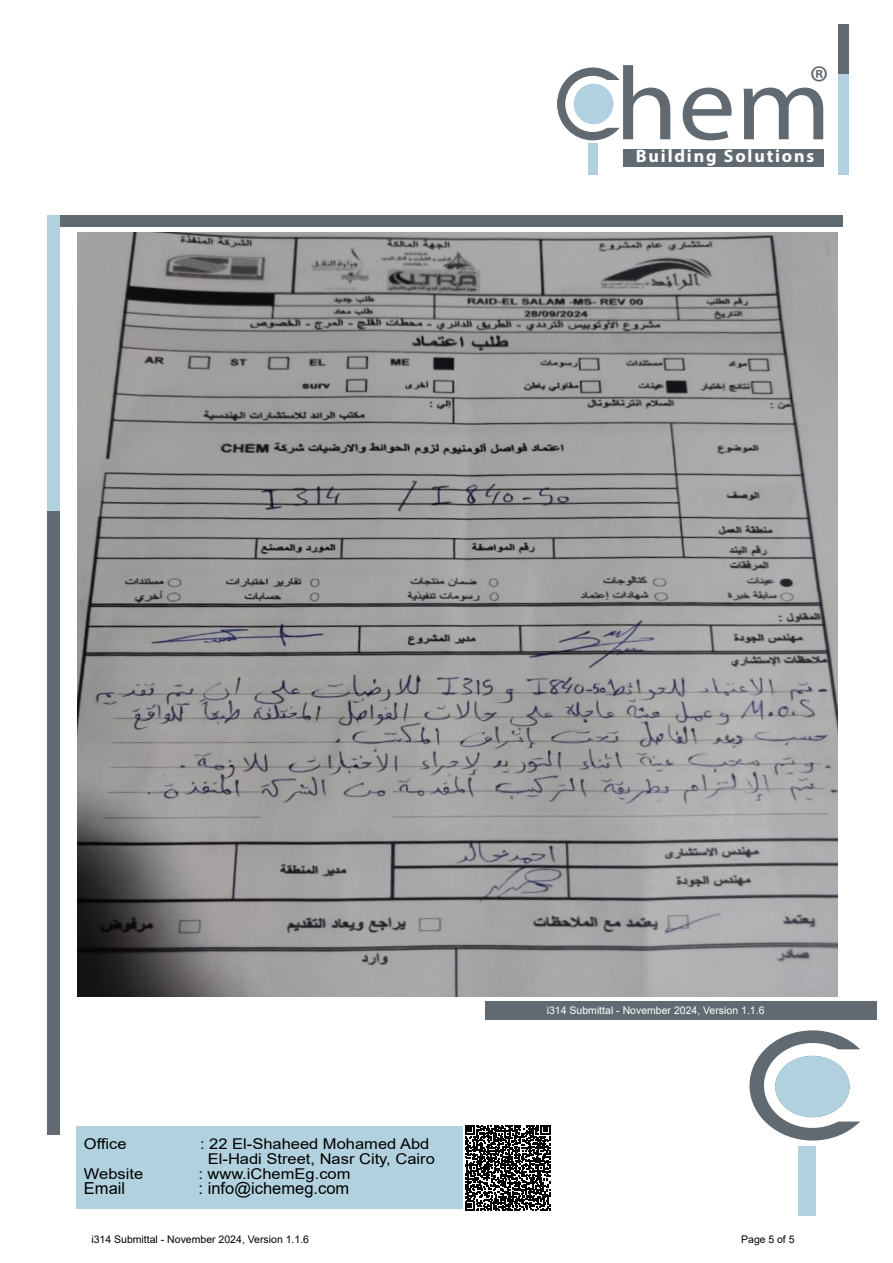
<style>
.page{position:relative;width:893px;height:1263px;background:#fff}
.page>*{position:absolute;margin:0;border:0;box-sizing:border-box;transform-origin:0 0}
.t1{font:46.35px "Myriad Pro";color:#606a70}
.t2{font:700 18px "Myriad Pro";letter-spacing:.1em;color:#fff}
.t3{font:16.5px "Arial";color:#000}
.t4{font:14.85px/15px "Arial";color:#000;text-align:center;scale:1.11 1}
.t5{font:10.5px "Arial";color:#000}
.t6{font:10.5px "Arial";color:#fff}
</style>
<div class="page">
<div style="left:60px;top:215px;width:783px;height:12px;background:#606a70"></div>
<div style="left:47px;top:215px;width:13px;height:296px;background:#b2d1de"></div>
<div style="left:47px;top:511px;width:13px;height:624px;background:#606a70"></div>
<img style="left:77px;top:233px;width:761px;height:763px">
<div style="left:838px;top:24px;width:10px;height:50px;background:#606a70"></div>
<div style="left:838px;top:74px;width:10px;height:100px;background:#b2d1df"></div>
<svg style="left:557px;top:65px;width:266px;height:75px"></svg>
<div style="left:588px;top:143px;width:9px;height:31px;background:#b2d1de"></div>
<div style="left:574px;top:84px;width:39px;height:40px;background:#b2d1de;border-radius:50%"></div>
<div style="left:623px;top:149px;width:200px;height:17px;background:#606a70"></div>
<div style="left:486px;top:1001px;width:391px;height:19px;background:#606a70"></div>
<svg style="left:749px;top:1030px;width:111px;height:110px"></svg>
<div style="left:798px;top:1146px;width:17px;height:69px;background:#b2d1de"></div>
<div style="left:775px;top:1056px;width:74px;height:61px;background:#b2d1de;border-radius:50%"></div>
<div style="left:77px;top:1126px;width:386px;height:82px;background:#b2d1de"></div>
<svg style="left:465px;top:1125px;width:85px;height:85px"></svg>
<h1 class="t1" style="left:810px;top:54px;width:21px">®</h1>
<p class="t2" style="left:636px;top:144px;width:180px">Building Solutions</p>
<p class="t4" style="left:84px;top:1136px;width:40px">Office</p>
<p class="t4" style="left:200px;top:1136px;width:213px">: 22 El-Shaheed Mohamed Abd<br>El-Hadi Street, Nasr City, Cairo</p>
<p class="t4" style="left:84px;top:1166px;width:55px">Website</p>
<p class="t4" style="left:198px;top:1166px;width:139px">: www.iChemEg.com</p>
<p class="t3" style="left:84px;top:1177px;width:43px">Email</p>
<p class="t3" style="left:199px;top:1177px;width:152px">: info@ichemeg.com</p>
<p class="t6" style="left:547px;top:1003px;width:219px">i314 Submittal - November 2024, Version 1.1.6</p>
<p class="t5" style="left:91px;top:1232px;width:219px">i314 Submittal - November 2024, Version 1.1.6</p>
<p class="t5" style="left:741px;top:1232px;width:55px">Page 5 of 5</p>
</div>
